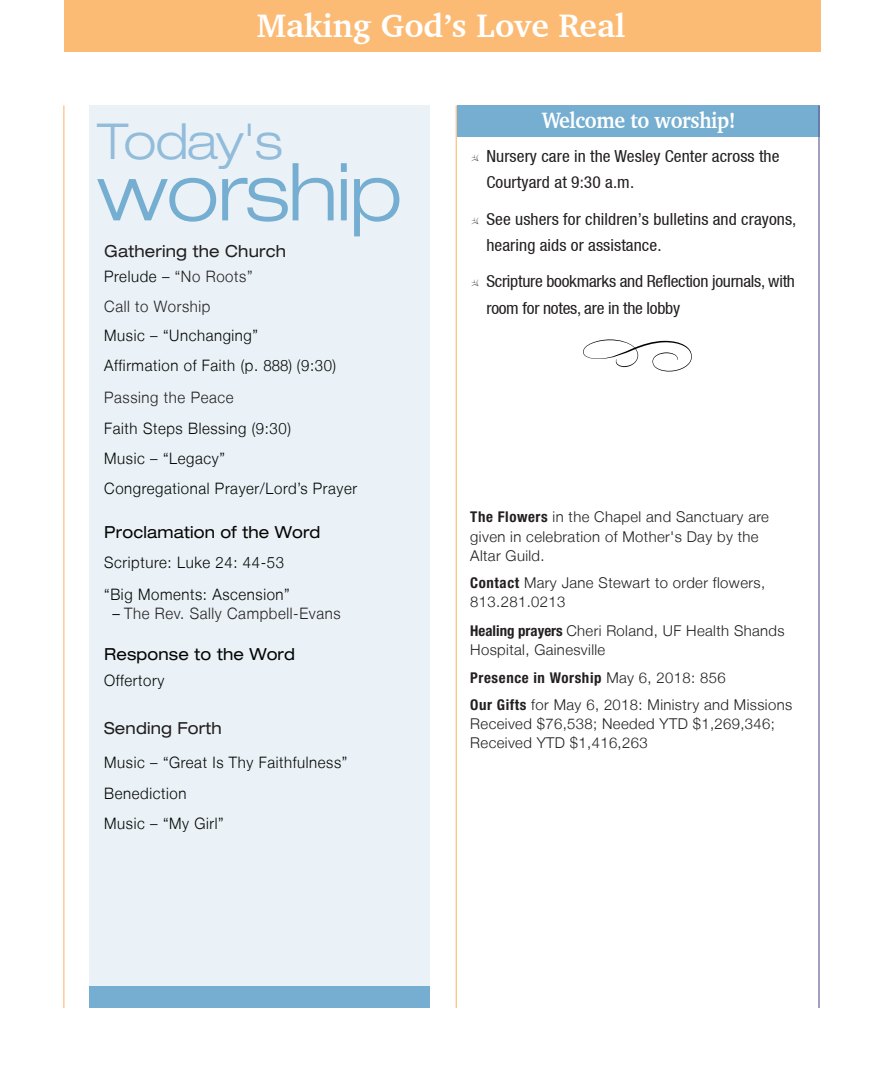
<style>
.page{position:relative;width:882px;height:1071px;background:#fff}
.page>*{position:absolute;margin:0;border:0;box-sizing:border-box;transform-origin:0 0}
.worship{font:300 expanded 79.45px "Helvetica Neue";letter-spacing:-.02em;color:#75aed1}
.heading_2{font:300 expanded 49.52px "Helvetica Neue";letter-spacing:-.025em;color:#92bcda}
.New_Worship_Hour{font:44.62px "Bickham Script Pro";color:#000;scale:1.2 1}
._4_items_text{font:700 33.25px "Charter BT";color:#fff}
.in_the_church_text{font:700 22.75px "Charter BT";letter-spacing:-.015em;color:#fff;scale:.9 1}
.New_Worship_Hour-2{font:condensed 16.62px/26.2px "Helvetica Neue";letter-spacing:.005em;color:#231f20;scale:1.05 1}
.New_Worship_Hour-3{font:condensed 16.62px/26.2px "Helvetica Neue";letter-spacing:-.015em;color:#231f20;scale:1.05 1}
.worship_text_smaller{font:expanded 16.62px "Helvetica Neue";letter-spacing:.01em;color:#040503;scale:.95 1}
.worship_head{font:expanded 16.62px "Helvetica Neue";letter-spacing:.01em;color:#231f20;scale:.95 1}
.worship_head-2{font:expanded 16.62px "Helvetica Neue";letter-spacing:.01em;color:#040503;scale:.95 1}
.worship_text_smaller-2{font:expanded 16.62px "Helvetica Neue";letter-spacing:.01em;color:#231f20;scale:.95 1}
.worship_text_smaller-3{font:300 15.75px "Helvetica Neue LT";letter-spacing:.04em;color:#040503;scale:.95 1}
.worship_text_smaller-4{font:300 15.75px "Helvetica Neue LT";letter-spacing:.04em;color:#231f20;scale:.95 1}
.t1{font:300 14.88px/19.2px "Helvetica Neue LT";letter-spacing:.025em;color:#231f20}
.t2{font:700 condensed 14.88px "Helvetica Neue LT Std";letter-spacing:.04em;color:#231f20}
.s1{color:#040503}
.s2{color:#231f20}
.s3{font-family:"Helvetica Neue LT Std";font-weight:700;font-stretch:condensed}
.s4{font-family:"Helvetica Neue LT";font-weight:300;font-stretch:normal}
</style>
<div class="page">
<div style="left:64px;top:0;width:756px;height:51px;background:#fcbb74"></div>
<div style="left:89px;top:106px;width:341px;height:902px;background:#eaf2f7"></div>
<div style="left:89px;top:986px;width:341px;height:22px;background:#75aed1"></div>
<hr style="left:63px;top:106px;width:1px;height:902px;background:#fcbb74">
<hr style="left:456px;top:106px;width:1px;height:902px;background:#fcbb74">
<div style="left:457px;top:106px;width:363px;height:31px;background:#75aed1"></div>
<hr style="left:818px;top:106px;width:2px;height:902px;background:#5e578f">
<p class="_4_items_text" style="left:257px;top:5px;width:370px">Making God’s Love Real</p>
<p class="heading_2" style="left:97px;top:112px;width:187px">Today's</p>
<p class="worship" style="left:97px;top:145px;width:307px">worship</p>
<p class="worship_head" style="left:104px;top:241px;width:193px">Gathering the Church</p>
<p class="worship_text_smaller-4" style="left:104px;top:267px;width:158px"><span class="s1">Prelude</span> – “No Roots”</p>
<p class="worship_text_smaller-4" style="left:104px;top:296px;width:113px">Call to Worship</p>
<p class="worship_text_smaller-3" style="left:104px;top:326px;width:163px">Music <span class="s2">–</span> “Unchanging”</p>
<p class="worship_text_smaller-3" style="left:104px;top:356px;width:246px">Affirmation of Faith (p. 888) (9:30)</p>
<p class="worship_text_smaller-4" style="left:104px;top:387px;width:138px">Passing the Peace</p>
<p class="worship_text_smaller-3" style="left:104px;top:419px;width:198px">Faith Steps Blessing (9:30)</p>
<p class="worship_text_smaller-3" style="left:104px;top:449px;width:129px">Music <span class="s2">–</span> “Legacy”</p>
<p class="worship_text_smaller-3" style="left:104px;top:478px;width:268px">Congregational Prayer/Lord’s Prayer</p>
<p class="worship_text_smaller" style="left:104px;top:522px;width:229px">Proclamation of the Word</p>
<p class="worship_text_smaller-3" style="left:104px;top:553px;width:191px">Scripture: Luke 24: 44-53</p>
<p class="worship_text_smaller-3" style="left:104px;top:584px;width:197px">“Big Moments: Ascension”</p>
<p class="worship_text_smaller-4" style="left:113px;top:604px;width:241px"><span class="s1">–</span> The Rev. Sally Campbell-Evans</p>
<p class="worship_head-2" style="left:104px;top:644px;width:202px">Response to the Word</p>
<p class="worship_text_smaller-3" style="left:104px;top:671px;width:65px">Offertory</p>
<p class="worship_text_smaller-2" style="left:104px;top:718px;width:125px">Sending Forth</p>
<p class="worship_text_smaller-3" style="left:104px;top:752px;width:257px">Music <span class="s2">–</span> “Great Is Thy Faithfulness”</p>
<p class="worship_text_smaller-3" style="left:104px;top:784px;width:88px">Benediction</p>
<p class="worship_text_smaller-3" style="left:104px;top:814px;width:127px">Music <span class="s2">–</span> “My Girl”</p>
<p class="in_the_church_text" style="left:542px;top:107px;width:217px">Welcome to worship!</p>
<p class="New_Worship_Hour-2" style="left:486px;top:143px;width:281px">Nursery care in the Wesley Center across the<br>Courtyard at 9:30 a.m.</p>
<p class="New_Worship_Hour-2" style="left:486px;top:206px;width:297px">See ushers for children’s bulletins and crayons, hearing aids or assistance.</p>
<p class="New_Worship_Hour-3" style="left:486px;top:268px;width:295px">Scripture bookmarks and Reflection journals, with room for notes, are in the lobby</p>
<p class="New_Worship_Hour" style="left:580px;top:322px;width:99px">•</p>
<p class="t1" style="left:470px;top:507px;width:300px"><span class="s3">The Flowers</span> in the Chapel and Sanctuary are given in celebration of Mother's Day by the<br>Altar Guild.</p>
<p class="t1" style="left:470px;top:573px;width:296px"><span class="s3">Contact</span> Mary Jane Stewart to order flowers,<br>813.281.0213</p>
<p class="t1" style="left:470px;top:621px;width:316px"><span class="s3">Healing prayers</span> Cheri Roland, UF Health Shands<br>Hospital, Gainesville</p>
<p class="t2" style="left:470px;top:668px;width:257px">Presence in Worship <span class="s4">May 6, 2018: 856</span></p>
<p class="t1" style="left:470px;top:695px;width:323px"><span class="s3">Our Gifts</span> for May 6, 2018: Ministry and Missions<br>Received $76,538; Needed YTD $1,269,346;<br>Received YTD $1,416,263</p>
</div>
